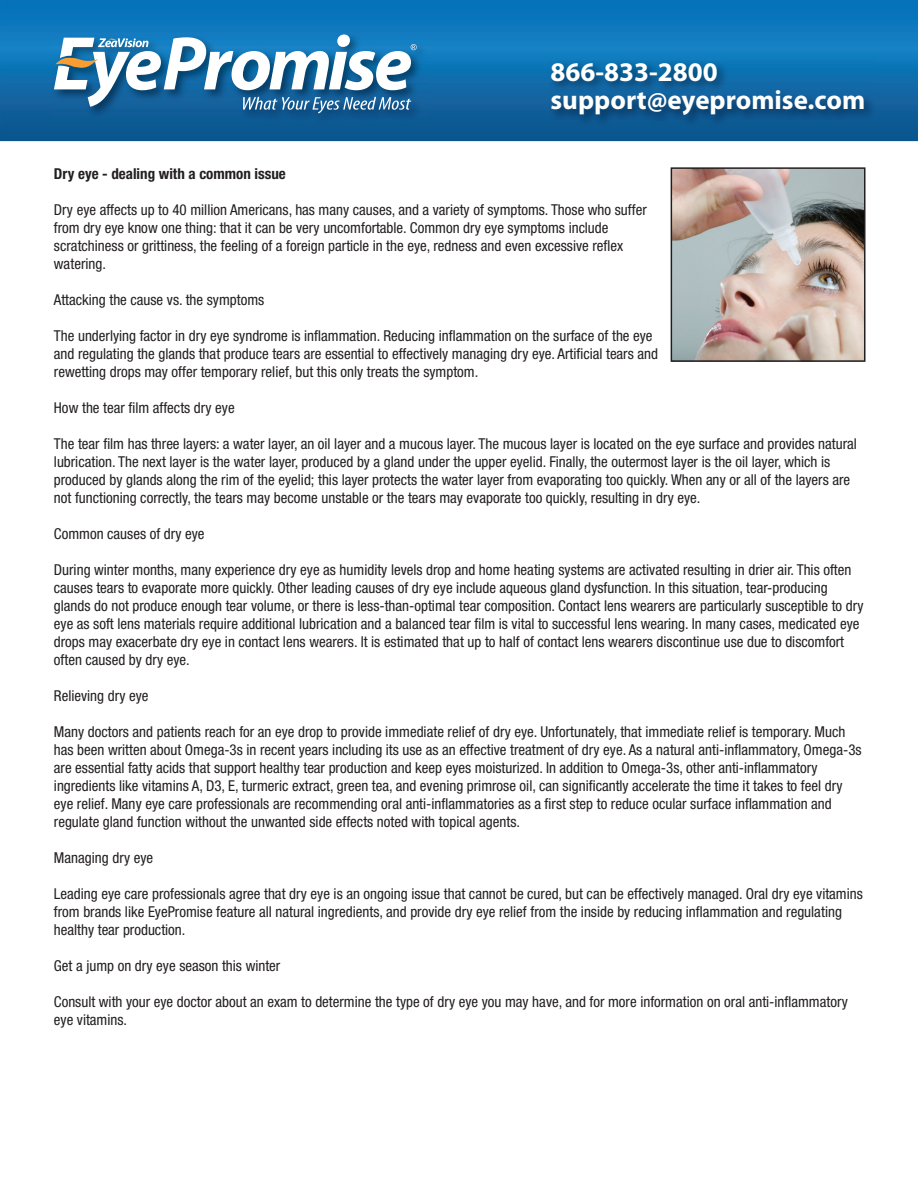
<style>
.page{position:relative;width:918px;height:1188px;background:#fff}
.page>*{position:absolute;margin:0;border:0;box-sizing:border-box;transform-origin:0 0}
.t1{font:700 27px/28.3px "Myriad Pro";color:#fff}
.t2{font:condensed 15px/18px "Helvetica Neue";color:#231f20}
.t3{font:700 condensed 15px "Helvetica Neue";color:#231f20}
</style>
<div class="page">
<img style="left:0;top:0;width:918px;height:141px">
<img style="left:52px;top:32px;width:377px;height:93px">
<svg style="left:54px;top:35px;width:363px;height:78px"></svg>
<img style="left:549px;top:60px;width:326px;height:67px">
<img style="left:674px;top:170px;width:189px;height:189px">
<div style="left:671px;top:167px;width:195px;height:195px;border:2px solid #231f20"></div>
<h1 class="t1" style="left:551px;top:56px;width:316px">866-833-2800 support@eyepromise.com</h1>
<p class="t3" style="left:54px;top:165px;width:233px">Dry eye - dealing with a common issue</p>
<p class="t2" style="left:54px;top:201px;width:594px">Dry eye affects up to 40 million Americans, has many causes, and a variety of symptoms. Those who suffer from dry eye know one thing: that it can be very uncomfortable. Common dry eye symptoms include scratchiness or grittiness, the feeling of a foreign particle in the eye, redness and even excessive reflex watering.</p>
<p class="t2" style="left:54px;top:291px;width:212px">Attacking the cause vs. the symptoms</p>
<p class="t2" style="left:54px;top:327px;width:606px">The underlying factor in dry eye syndrome is inflammation. Reducing inflammation on the surface of the eye and regulating the glands that produce tears are essential to effectively managing dry eye. Artificial tears and rewetting drops may offer temporary relief, but this only treats the symptom.</p>
<p class="t2" style="left:54px;top:399px;width:182px">How the tear film affects dry eye</p>
<p class="t2" style="left:54px;top:435px;width:804px">The tear film has three layers: a water layer, an oil layer and a mucous layer. The mucous layer is located on the eye surface and provides natural lubrication. The next layer is the water layer, produced by a gland under the upper eyelid. Finally, the outermost layer is the oil layer, which is produced by glands along the rim of the eyelid; this layer protects the water layer from evaporating too quickly. When any or all of the layers are not functioning correctly, the tears may become unstable or the tears may evaporate too quickly, resulting in dry eye.</p>
<p class="t2" style="left:54px;top:525px;width:152px">Common causes of dry eye</p>
<p class="t2" style="left:54px;top:561px;width:811px">During winter months, many experience dry eye as humidity levels drop and home heating systems are activated resulting in drier air. This often causes tears to evaporate more quickly. Other leading causes of dry eye include aqueous gland dysfunction. In this situation, tear-producing glands do not produce enough tear volume, or there is less-than-optimal tear composition. Contact lens wearers are particularly susceptible to dry eye as soft lens materials require additional lubrication and a balanced tear film is vital to successful lens wearing. In many cases, medicated eye drops may exacerbate dry eye in contact lens wearers. It is estimated that up to half of contact lens wearers discontinue use due to discomfort often caused by dry eye.</p>
<p class="t2" style="left:54px;top:687px;width:96px">Relieving dry eye</p>
<p class="t2" style="left:54px;top:723px;width:809px">Many doctors and patients reach for an eye drop to provide immediate relief of dry eye. Unfortunately, that immediate relief is temporary. Much has been written about Omega-3s in recent years including its use as an effective treatment of dry eye. As a natural anti-inflammatory, Omega-3s are essential fatty acids that support healthy tear production and keep eyes moisturized. In addition to Omega-3s, other anti-inflammatory ingredients like vitamins A, D3, E, turmeric extract, green tea, and evening primrose oil, can significantly accelerate the time it takes to feel dry eye relief. Many eye care professionals are recommending oral anti-inflammatories as a first step to reduce ocular surface inflammation and regulate gland function without the unwanted side effects noted with topical agents.</p>
<p class="t2" style="left:54px;top:849px;width:101px">Managing dry eye</p>
<p class="t2" style="left:54px;top:885px;width:810px">Leading eye care professionals agree that dry eye is an ongoing issue that cannot be cured, but can be effectively managed. Oral dry eye vitamins from brands like EyePromise feature all natural ingredients, and provide dry eye relief from the inside by reducing inflammation and regulating healthy tear production.</p>
<p class="t2" style="left:54px;top:957px;width:228px">Get a jump on dry eye season this winter</p>
<p class="t2" style="left:54px;top:993px;width:796px">Consult with your eye doctor about an exam to determine the type of dry eye you may have, and for more information on oral anti-inflammatory eye vitamins.</p>
</div>
